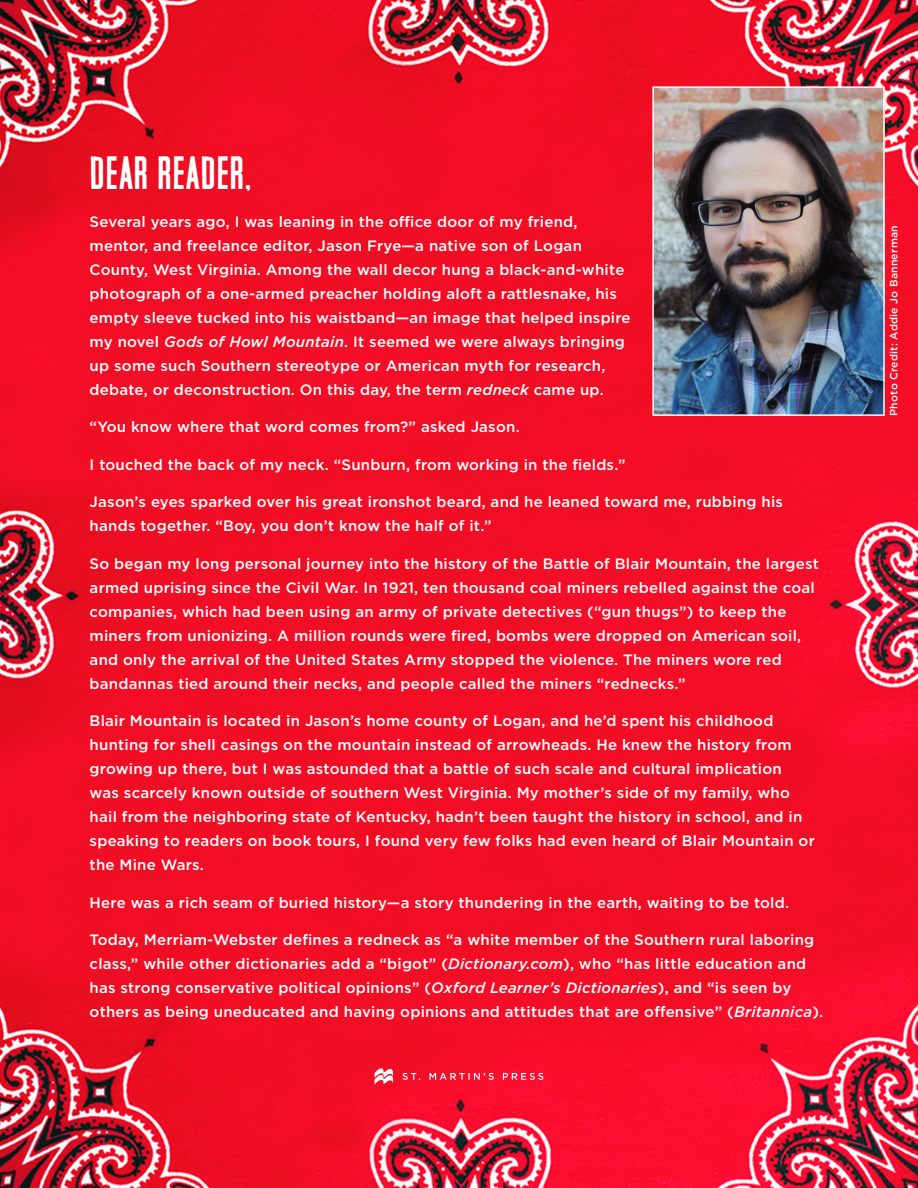
<style>
.page{position:relative;width:918px;height:1188px;background:#fff}
.page>*{position:absolute;margin:0;border:0;box-sizing:border-box;transform-origin:0 0}
.t1{font:46.5px "Telmoss WF";letter-spacing:.015em;color:#fff}
.t2{font:500 15px/24px "Gotham";letter-spacing:.015em;color:#fff}
.t3{font:500 10.5px "Gotham";letter-spacing:.02em;color:#fff}
.s1{font-style:italic}
</style>
<div class="page">
<img style="left:0;top:0;width:918px;height:1188px">
<img style="left:654px;top:88px;width:229px;height:326px">
<div style="left:652px;top:86px;width:233px;height:330px;border:1px solid #fff"></div>
<svg style="left:402px;top:1073px;width:141px;height:7px"></svg>
<svg style="left:375px;top:1068px;width:18px;height:17px"></svg>
<p class="t1" style="left:90px;top:152px;width:163px">DEAR READER,</p>
<p class="t2" style="left:90px;top:209px;width:543px">Several years ago, I was leaning in the office door of my friend, mentor, and freelance editor, Jason Frye—a native son of Logan County, West Virginia. Among the wall decor hung a black-and-white photograph of a one-armed preacher holding aloft a rattlesnake, his empty sleeve tucked into his waistband—an image that helped inspire my novel <span class="s1">Gods of Howl Mountain</span>. It seemed we were always bringing up some such Southern stereotype or American myth for research, debate, or deconstruction. On this day, the term <span class="s1">redneck</span> came up.</p>
<p class="t2" style="left:90px;top:415px;width:432px">“You know where that word comes from?” asked Jason.</p>
<p class="t2" style="left:90px;top:452px;width:537px">I touched the back of my neck. “Sunburn, from working in the fields.”</p>
<p class="t2" style="left:90px;top:490px;width:695px">Jason’s eyes sparked over his great ironshot beard, and he leaned toward me, rubbing his hands together. “Boy, you don’t know the half of it.”</p>
<p class="t2" style="left:90px;top:551px;width:731px">So began my long personal journey into the history of the Battle of Blair Mountain, the largest armed uprising since the Civil War. In 1921, ten thousand coal miners rebelled against the coal companies, which had been using an army of private detectives (“gun thugs”) to keep the miners from unionizing. A million rounds were fired, bombs were dropped on American soil, and only the arrival of the United States Army stopped the violence. The miners wore red bandannas tied around their necks, and people called the miners “rednecks.”</p>
<p class="t2" style="left:90px;top:709px;width:727px">Blair Mountain is located in Jason’s home county of Logan, and he’d spent his childhood hunting for shell casings on the mountain instead of arrowheads. He knew the history from growing up there, but I was astounded that a battle of such scale and cultural implication was scarcely known outside of southern West Virginia. My mother’s side of my family, who hail from the neighboring state of Kentucky, hadn’t been taught the history in school, and in speaking to readers on book tours, I found very few folks had even heard of Blair Mountain or the Mine Wars.</p>
<p class="t2" style="left:90px;top:890px;width:701px">Here was a rich seam of buried history—a story thundering in the earth, waiting to be told.</p>
<p class="t2" style="left:90px;top:928px;width:735px">Today, Merriam-Webster defines a redneck as “a white member of the Southern rural laboring class,” while other dictionaries add a “bigot” (<span class="s1">Dictionary.com</span>), who “has little education and has strong conservative political opinions” (<span class="s1">Oxford Learner’s Dictionaries</span>), and “is seen by others as being uneducated and having opinions and attitudes that are offensive” (<span class="s1">Britannica</span>).</p>
<p class="t3" style="left:887px;top:416px;width:192px;rotate:-90deg">Photo Credit: Addie Jo Bannerman</p>
</div>
